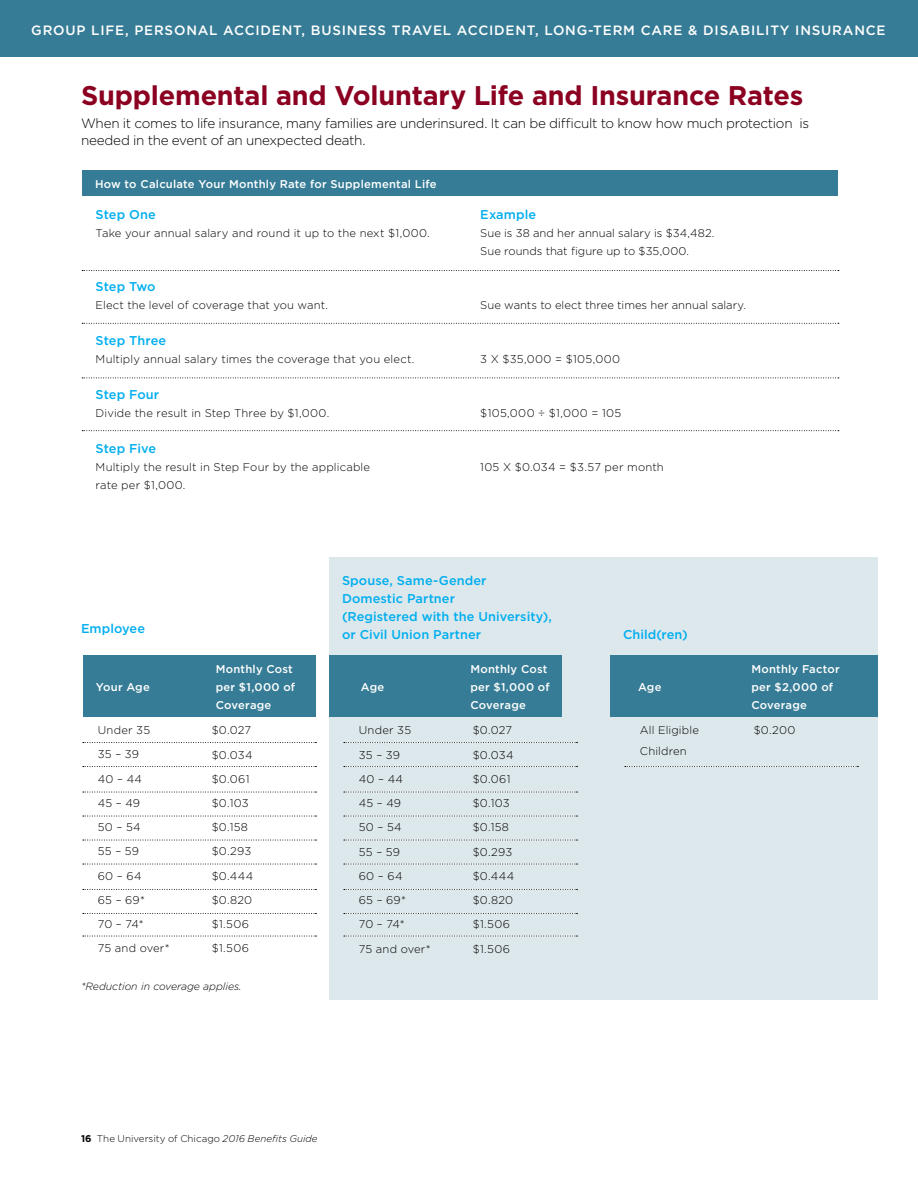
<style>
.page{position:relative;width:918px;height:1188px;background:#fff}
.page>*{position:absolute;margin:0;border:0;box-sizing:border-box;transform-origin:0 0}
.t1{font:700 27px "Gotham";letter-spacing:-.01em;color:#8b0021}
.t2{font:300 13.5px/18px "Gotham";letter-spacing:-.02em;color:#000}
.t3{font:500 13.5px "Gotham";letter-spacing:.06em;color:#fff}
.t4{font:500 12.75px/18px "Gotham";letter-spacing:.005em;color:#00aeef}
.t5{font:300 11.25px/24.3px "Gotham";letter-spacing:.01em;color:#000}
.t6{font:500 11.25px/18px "Gotham";letter-spacing:.02em;color:#fff}
.t7{font:300 11.25px "Gotham";letter-spacing:.03em;color:#000}
.t8{font:300 11.25px "Gotham";letter-spacing:.035em;color:#000}
.t9{font:italic 300 10.5px "Gotham";letter-spacing:-.005em;color:#000}
.t10{font:300 9.75px "Gotham";color:#000}
.s1{font-weight:700}
.s2{font-style:italic}
</style>
<div class="page">
<div style="left:329px;top:557px;width:549px;height:443px;background:#dde8ed"></div>
<div style="left:82px;top:171px;width:756px;height:25px;background:#367c96"></div>
<svg style="left:82px;top:270px;width:757px;height:1px"></svg>
<svg style="left:82px;top:323px;width:757px;height:1px"></svg>
<svg style="left:82px;top:378px;width:757px;height:1px"></svg>
<svg style="left:82px;top:430px;width:757px;height:1px"></svg>
<div style="left:83px;top:656px;width:127px;height:61px;background:#367c96"></div>
<div style="left:329px;top:656px;width:128px;height:61px;background:#367c96"></div>
<div style="left:610px;top:656px;width:128px;height:61px;background:#367c96"></div>
<div style="left:203px;top:656px;width:113px;height:61px;background:#367c96"></div>
<div style="left:449px;top:656px;width:113px;height:61px;background:#367c96"></div>
<div style="left:730px;top:656px;width:148px;height:61px;background:#367c96"></div>
<svg style="left:83px;top:742px;width:234px;height:1px"></svg>
<svg style="left:83px;top:766px;width:234px;height:1px"></svg>
<svg style="left:83px;top:792px;width:234px;height:1px"></svg>
<svg style="left:83px;top:816px;width:234px;height:1px"></svg>
<svg style="left:83px;top:840px;width:234px;height:1px"></svg>
<svg style="left:83px;top:864px;width:234px;height:1px"></svg>
<svg style="left:83px;top:889px;width:234px;height:1px"></svg>
<svg style="left:83px;top:913px;width:234px;height:1px"></svg>
<svg style="left:83px;top:936px;width:234px;height:1px"></svg>
<svg style="left:344px;top:742px;width:234px;height:1px"></svg>
<svg style="left:344px;top:766px;width:234px;height:1px"></svg>
<svg style="left:344px;top:792px;width:234px;height:1px"></svg>
<svg style="left:344px;top:816px;width:234px;height:1px"></svg>
<svg style="left:344px;top:840px;width:234px;height:1px"></svg>
<svg style="left:344px;top:864px;width:234px;height:1px"></svg>
<svg style="left:344px;top:889px;width:234px;height:1px"></svg>
<svg style="left:344px;top:913px;width:234px;height:1px"></svg>
<svg style="left:344px;top:936px;width:234px;height:1px"></svg>
<svg style="left:625px;top:766px;width:234px;height:1px"></svg>
<div style="left:0;top:0;width:918px;height:57px;background:#367c96"></div>
<p class="t3" style="left:31px;top:22px;width:856px">GROUP LIFE, PERSONAL ACCIDENT, BUSINESS TRAVEL ACCIDENT, LONG-TERM CARE &amp; DISABILITY INSURANCE</p>
<h1 class="t1" style="left:81px;top:78px;width:724px">Supplemental and Voluntary Life and Insurance Rates</h1>
<p class="t2" style="left:81px;top:113px;width:730px">When it comes to life insurance, many families are underinsured. It can be difficult to know how much protection is needed in the event of an unexpected death.</p>
<p class="t6" style="left:95px;top:175px;width:343px">How to Calculate Your Monthly Rate for Supplemental Life</p>
<p class="t4" style="left:96px;top:205px;width:62px">Step One</p>
<p class="t5" style="left:96px;top:221px;width:336px">Take your annual salary and round it up to the next $1,000.</p>
<p class="t4" style="left:480px;top:205px;width:57px">Example</p>
<p class="t5" style="left:480px;top:224px;width:236px;line-height:18px">Sue is 38 and her annual salary is $34,482.<br>Sue rounds that figure up to $35,000.</p>
<p class="t4" style="left:96px;top:277px;width:61px">Step Two</p>
<p class="t5" style="left:96px;top:293px;width:234px">Elect the level of coverage that you want.</p>
<p class="t4" style="left:96px;top:331px;width:72px">Step Three</p>
<p class="t5" style="left:96px;top:347px;width:320px">Multiply annual salary times the coverage that you elect.</p>
<p class="t4" style="left:96px;top:385px;width:65px">Step Four</p>
<p class="t5" style="left:96px;top:401px;width:235px">Divide the result in Step Three by $1,000.</p>
<p class="t4" style="left:96px;top:439px;width:62px">Step Five</p>
<p class="t5" style="left:96px;top:458px;width:276px;line-height:18px">Multiply the result in Step Four by the applicable rate per $1,000.</p>
<p class="t5" style="left:480px;top:293px;width:267px">Sue wants to elect three times her annual salary.</p>
<p class="t8" style="left:480px;top:352px;width:141px">3 X $35,000 = $105,000</p>
<p class="t7" style="left:480px;top:406px;width:142px">$105,000 ÷ $1,000 = 105</p>
<p class="t5" style="left:480px;top:455px;width:185px">105 X $0.034 = $3.57 per month</p>
<p class="t4" style="left:81px;top:619px;width:66px">Employee</p>
<p class="t4" style="left:342px;top:571px;width:211px">Spouse, Same-Gender<br>Domestic Partner<br>(Registered with the University), or Civil Union Partner</p>
<p class="t4" style="left:623px;top:625px;width:66px">Child(ren)</p>
<p class="t6" style="left:216px;top:660px;width:81px">Monthly Cost per $1,000 of<br>Coverage</p>
<p class="t6" style="left:470px;top:660px;width:81px">Monthly Cost per $1,000 of<br>Coverage</p>
<p class="t6" style="left:751px;top:660px;width:90px">Monthly Factor per $2,000 of<br>Coverage</p>
<p class="t6" style="left:96px;top:678px;width:56px">Your Age</p>
<p class="t6" style="left:361px;top:678px;width:25px">Age</p>
<p class="t6" style="left:638px;top:678px;width:25px">Age</p>
<p class="t5" style="left:98px;top:718px;width:73px">Under 35<br>35 – 39<br>40 – 44<br>45 – 49<br>50 – 54<br>55 – 59<br>60 – 64<br>65 – 69*<br>70 – 74*<br>75 and over*</p>
<p class="t5" style="left:212px;top:718px;width:43px">$0.027 $0.034 $0.061 $0.103 $0.158 $0.293 $0.444 $0.820 $1.506 $1.506</p>
<p class="t5" style="left:359px;top:718px;width:73px">Under 35<br>35 – 39<br>40 – 44<br>45 – 49<br>50 – 54<br>55 – 59<br>60 – 64<br>65 – 69*<br>70 – 74*<br>75 and over*</p>
<p class="t5" style="left:473px;top:718px;width:43px">$0.027 $0.034 $0.061 $0.103 $0.158 $0.293 $0.444 $0.820 $1.506 $1.506</p>
<p class="t5" style="left:640px;top:720px;width:61px;line-height:21px">All Eligible<br>Children</p>
<p class="t5" style="left:754px;top:718px;width:43px">$0.200</p>
<p class="t9" style="left:81px;top:979px;width:162px">*Reduction in coverage applies.</p>
<p class="t10" style="left:81px;top:1132px;width:238px"><span class="s1">16</span> The University of Chicago <span class="s2">2016 Benefits Guide</span></p>
</div>
